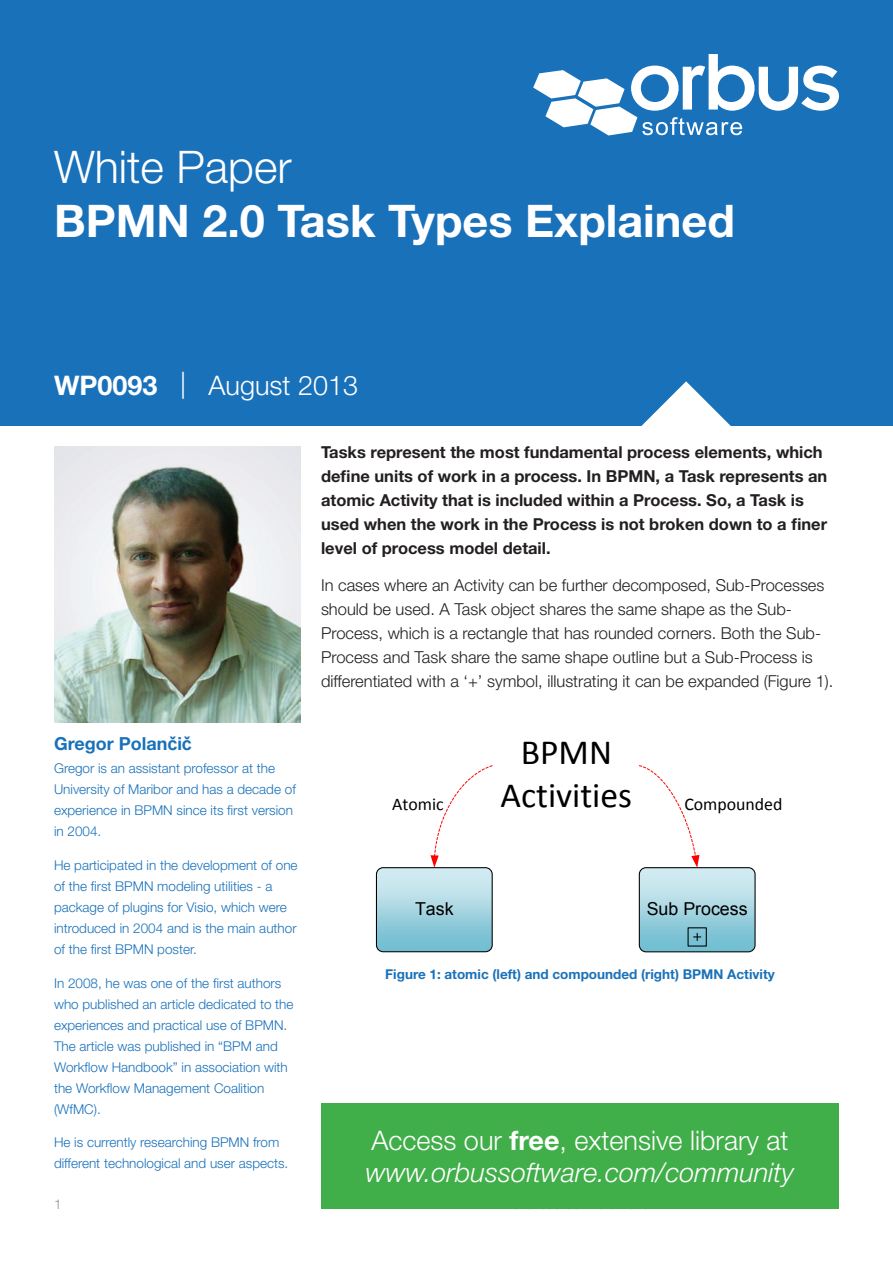
<style>
.page{position:relative;width:893px;height:1263px;background:#fff}
.page>*{position:absolute;margin:0;border:0;box-sizing:border-box;transform-origin:0 0}
.t1{font:700 45px "Helvetica Neue LT Std";color:#fff}
.t2{font:300 45px "Helvetica Neue LT Std";color:#fff}
.t3{font:35.55px "Calibri";color:#000}
.t4{font:italic 300 27px/32.4px "Helvetica Neue LT Std";color:#fff}
.t5{font:300 27px "Helvetica Neue LT Std";color:#fff}
.t6{font:700 18px "Helvetica Neue LT Std";color:#1971ba}
.t7{font:17.85px "Calibri";color:#000}
.t8{font:17.85px "Arial";color:#000}
.t9{font:300 16.5px/24px "Helvetica Neue LT Std";color:#231f20}
.t10{font:700 16.5px/24px "Helvetica Neue LT Std";color:#231f20}
.t11{font:300 13.5px/21px "Helvetica Neue LT Std";color:#1971ba}
.t12{font:700 13.5px "Helvetica Neue LT Std";color:#1971ba}
.t13{font:300 13.5px "Helvetica Neue LT Std";color:#939598}
.s1{font-weight:700}
.s2{font-family:"Arial"}
.s3{font-style:normal}
.s4{font-weight:700;font-style:normal}
</style>
<div class="page">
<div style="left:0;top:0;width:893px;height:425px;background:#1971ba"></div>
<svg style="left:533px;top:54px;width:306px;height:81px"></svg>
<svg style="left:641px;top:381px;width:90px;height:45px"></svg>
<img style="left:54px;top:446px;width:247px;height:277px">
<div style="left:321px;top:1103px;width:518px;height:106px;background:#40ae49"></div>
<img style="left:376px;top:869px;width:115px;height:83px">
<div style="left:376px;top:867px;width:117px;height:85px;border:1px solid #000;border-radius:7px"></div>
<img style="left:639px;top:869px;width:115px;height:83px">
<div style="left:639px;top:867px;width:117px;height:85px;border:1px solid #000;border-radius:7px"></div>
<svg style="left:694px;top:933px;width:7px;height:7px"></svg>
<svg style="left:430px;top:765px;width:63px;height:103px"></svg>
<svg style="left:639px;top:765px;width:60px;height:103px"></svg>
<p class="t2" style="left:54px;top:140px;width:239px">White Paper</p>
<p class="t1" style="left:54px;top:193px;width:682px">BPMN 2.0 Task Types Explained</p>
<p class="t5" style="left:54px;top:368px;width:306px"><span class="s1">WP0093</span> | August 2013</p>
<p class="t10" style="left:321px;top:440px;width:508px">Tasks represent the most fundamental process elements, which define units of work in a process. In BPMN, a Task represents an atomic Activity that is included within a Process. So, a Task is used when the work in the Process is not broken down to a finer level of process model detail.</p>
<p class="t9" style="left:321px;top:573px;width:514px">In cases where an Activity can be further decomposed, Sub-Processes should be used. A Task object shares the same shape as the Sub-Process, which is a rectangle that has rounded corners. Both the Sub-Process and Task share the same shape outline but a Sub-Process is differentiated with a ‘+’ symbol, illustrating it can be expanded (Figure 1).</p>
<p class="t6" style="left:54px;top:732px;width:139px">Gregor Polan<span class="s2">č</span>i<span class="s2">č</span></p>
<p class="t3" style="left:521px;top:730px;width:93px">BPMN</p>
<p class="t11" style="left:54px;top:757px;width:243px">Gregor is an assistant professor at the<br>University of Maribor and has a decade of experience in BPMN since its first version in 2004.</p>
<p class="t11" style="left:54px;top:854px;width:245px">He participated in the development of one of the first BPMN modeling utilities - a package of plugins for Visio, which were introduced in 2004 and is the main author of the first BPMN poster.</p>
<p class="t11" style="left:54px;top:972px;width:241px">In 2008, he was one of the first authors who published an article dedicated to the experiences and practical use of BPMN.<br>The article was published in “BPM and Workflow Handbook” in association with the Workflow Management Coalition (WfMC).</p>
<p class="t11" style="left:54px;top:1132px;width:236px">He is currently researching BPMN from different technological and user aspects.</p>
<p class="t4" style="left:366px;top:1123px;width:430px"><span class="s3">Access our</span> <span class="s4">free</span><span class="s3">, extensive library at </span>www.orbussoftware.com/community</p>
<p class="t3" style="left:500px;top:772px;width:133px">Activities</p>
<p class="t7" style="left:684px;top:792px;width:100px">Compounded</p>
<p class="t7" style="left:392px;top:792px;width:53px">Atomic</p>
<p class="t8" style="left:415px;top:896px;width:40px">Task</p>
<p class="t8" style="left:647px;top:896px;width:102px">Sub Process</p>
<p class="t12" style="left:385px;top:966px;width:391px">Figure 1: atomic (left) and compounded (right) BPMN Activity</p>
<p class="t13" style="left:54px;top:1196px;width:9px">1</p>
</div>
